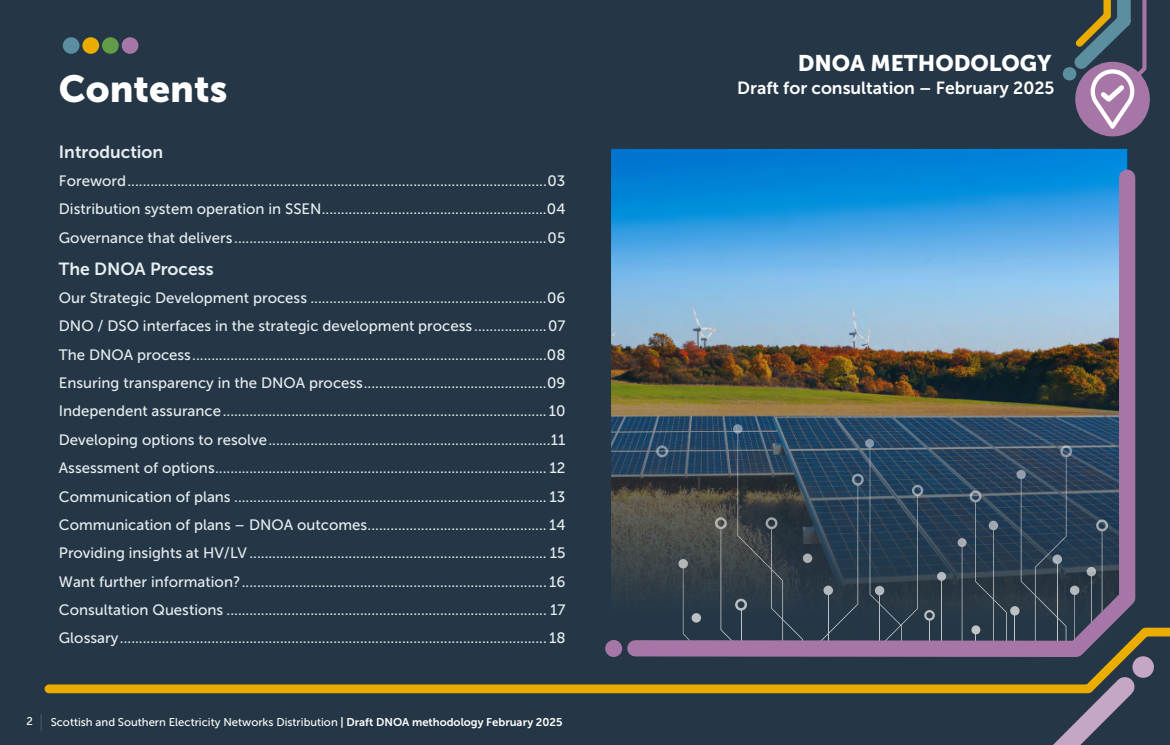
<style>
.page{position:relative;width:1170px;height:745px;background:#fff}
.page>*{position:absolute;margin:0;border:0;box-sizing:border-box;transform-origin:0 0}
.t1{font:37.5px "Museo Sans 900";color:#fff}
.t2{font:22.5px "Museo Sans 900";color:#fff}
.t3{font:17.5px "Museo Sans 700";color:#fff}
.t4{font:17.5px "Museo Sans 700";color:#e7eef1}
.t5{font:15px/28.4px "Museo Sans 500";color:#e7eef1;text-align:justify}
.t6{font:11.25px "Museo Sans 500";color:#fff}
.s1{font-family:"Museo Sans 700"}
</style>
<div class="page">
<div style="left:0;top:0;width:1169px;height:744px;background:#253746"></div>
<div style="left:1075px;top:62px;width:74px;height:74px;background:#a677a6;border-radius:50%"></div>
<svg style="left:1062px;top:0;width:88px;height:131px"></svg>
<div style="left:122px;top:37px;width:16px;height:17px;background:#a677a6;border-radius:50%"></div>
<div style="left:102px;top:37px;width:17px;height:17px;background:#629c49;border-radius:50%"></div>
<div style="left:82px;top:37px;width:17px;height:17px;background:#ebac00;border-radius:50%"></div>
<div style="left:63px;top:37px;width:16px;height:17px;background:#5b8e9f;border-radius:50%"></div>
<img style="left:611px;top:149px;width:516px;height:443px">
<svg style="left:44px;top:627px;width:1125px;height:67px"></svg>
<svg style="left:1020px;top:627px;width:132px;height:117px"></svg>
<img style="left:619px;top:161px;width:524px;height:503px">
<div style="left:605px;top:639px;width:17px;height:17px;background:#a677a6;border-radius:50%"></div>
<svg style="left:41px;top:714px;width:1px;height:16px"></svg>
<h1 class="t1" style="left:59px;top:68px;width:170px">Contents</h1>
<p class="t4" style="left:59px;top:142px;width:106px">Introduction</p>
<p class="t5" style="left:59px;top:166px;width:508px">Foreword..............................................................................................................03<br>Distribution system operation in SSEN...........................................................04<br>Governance that delivers ..................................................................................05</p>
<p class="t4" style="left:59px;top:258px;width:156px">The DNOA Process</p>
<p class="t5" style="left:59px;top:283px;width:508px">Our Strategic Development process ..............................................................06<br>DNO / DSO interfaces in the strategic development process ...................07<br>The DNOA process.............................................................................................08<br>Ensuring transparency in the DNOA process................................................09<br>Independent assurance..................................................................................... 10<br>Developing options to resolve..........................................................................11<br>Assessment of options....................................................................................... 12<br>Communication of plans .................................................................................. 13<br>Communication of plans – DNOA outcomes............................................... 14<br>Providing insights at HV/LV .............................................................................. 15<br>Want further information?................................................................................ 16<br>Consultation Questions .................................................................................... 17<br>Glossary................................................................................................................ 18</p>
<p class="t6" style="left:26px;top:714px;width:8px">2</p>
<p class="t6" style="left:51px;top:715px;width:513px">Scottish and Southern Electricity Networks Distribution <span class="s1">| Draft DNOA methodology February 2025</span></p>
<h2 class="t2" style="left:797px;top:50px;width:255px">DNOA METHODOLOGY</h2>
<p class="t3" style="left:737px;top:79px;width:319px">Draft for consultation – February 2025</p>
</div>
